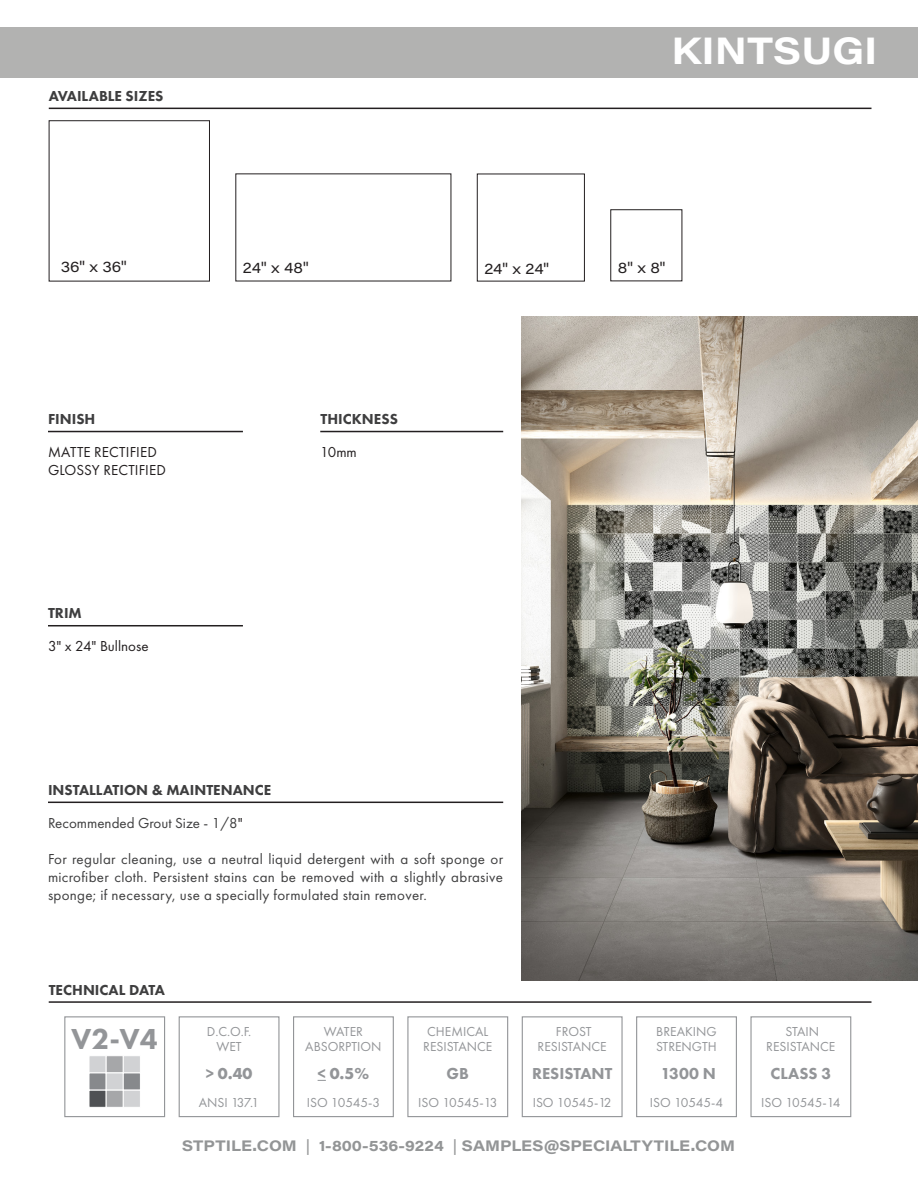
<style>
.page{position:relative;width:918px;height:1188px;background:#fff}
.page>*{position:absolute;margin:0;border:0;box-sizing:border-box;transform-origin:0 0}
.t1{font:700 37.5px "Acumin Pro Wide";color:#fff}
.t2{font:800 30px "Futura PT";color:#939598}
.t3{font:800 16.5px "Futura PT";color:#939598}
.t4{font:700 16.5px "Futura PT";color:#939598}
.t5{font:15px/18px "Futura PT";letter-spacing:.02em;color:#3e3e3f;text-align:justify}
.t6{font:800 15px "Futura PT";color:#3e3e3f}
.t7{font:700 15px "Acumin Pro Wide";color:#939596}
.t8{font:15px "Futura PT";letter-spacing:.005em;color:#231f20}
.t9{font:15px "Acumin Pro Wide";color:#231f20}
.t10{font:15px "Futura PT";color:#3e3e3f}
.t11{font:13.5px "Futura PT";color:#939598}
.s1{color:#231f20}
.s2{font-weight:400}
</style>
<div class="page">
<div style="left:0;top:27px;width:918px;height:50px;background:#b2b2b1"></div>
<hr style="left:49px;top:1001px;width:823px;height:2px;background:#231f20">
<div style="left:64px;top:1016px;width:101px;height:101px;border:1px solid #939598"></div>
<div style="left:89px;top:1055px;width:18px;height:18px;background:#d1d2d4;border:1px solid #fff"></div>
<div style="left:106px;top:1055px;width:18px;height:18px;background:#a6a7a9;border:1px solid #fff"></div>
<div style="left:123px;top:1055px;width:18px;height:18px;background:#d1d2d4;border:1px solid #fff"></div>
<div style="left:89px;top:1073px;width:18px;height:17px;background:#87898c;border:1px solid #fff"></div>
<div style="left:106px;top:1073px;width:18px;height:17px;background:#d1d2d4;border:1px solid #fff"></div>
<div style="left:123px;top:1073px;width:18px;height:17px;background:#87898c;border:1px solid #fff"></div>
<div style="left:89px;top:1090px;width:18px;height:18px;background:#4f5154;border:1px solid #fff"></div>
<div style="left:106px;top:1090px;width:18px;height:18px;background:#a6a7a9;border:1px solid #fff"></div>
<div style="left:123px;top:1090px;width:18px;height:18px;background:#d1d2d4;border:1px solid #fff"></div>
<hr style="left:49px;top:108px;width:822px;height:1px;background:#231f20">
<div style="left:49px;top:120px;width:161px;height:161px;border:1px solid #231f20"></div>
<div style="left:477px;top:174px;width:108px;height:107px;border:1px solid #231f20"></div>
<div style="left:610px;top:209px;width:72px;height:72px;border:1px solid #231f20"></div>
<hr style="left:48px;top:802px;width:455px;height:1px;background:#231f20">
<hr style="left:48px;top:625px;width:195px;height:1px;background:#231f20">
<hr style="left:48px;top:431px;width:195px;height:1px;background:#231f20">
<hr style="left:320px;top:431px;width:183px;height:1px;background:#231f20">
<img style="left:522px;top:316px;width:396px;height:665px">
<div style="left:179px;top:1016px;width:101px;height:101px;border:1px solid #939598"></div>
<div style="left:407px;top:1016px;width:101px;height:101px;border:1px solid #939598"></div>
<div style="left:522px;top:1016px;width:101px;height:101px;border:1px solid #939598"></div>
<div style="left:750px;top:1016px;width:101px;height:101px;border:1px solid #939598"></div>
<div style="left:293px;top:1016px;width:101px;height:101px;border:1px solid #939598"></div>
<div style="left:636px;top:1016px;width:101px;height:101px;border:1px solid #939598"></div>
<p class="t6" style="left:49px;top:86px;width:116px">AVAILABLE SIZES</p>
<p class="t1" style="left:672px;top:24px;width:207px">KINTSUGI</p>
<p class="t9" style="left:61px;top:256px;width:68px">36" x 36"</p>
<p class="t9" style="left:243px;top:257px;width:67px">24" x 48"</p>
<p class="t9" style="left:484px;top:258px;width:66px">24" x 24"</p>
<p class="t9" style="left:618px;top:257px;width:49px">8" x 8"</p>
<p class="t6" style="left:48px;top:410px;width:49px">FINISH</p>
<p class="t8" style="left:48px;top:443px;width:110px">MATTE RECTIFIED</p>
<p class="t8" style="left:48px;top:461px;width:120px">GLOSSY RECTIFIED</p>
<p class="t6" style="left:48px;top:604px;width:35px">TRIM</p>
<p class="t8" style="left:48px;top:638px;width:102px">3" x 24" Bullnose</p>
<p class="t6" style="left:321px;top:410px;width:79px">THICKNESS</p>
<p class="t8" style="left:320px;top:443px;width:38px">10mm</p>
<p class="t6" style="left:48px;top:780px;width:225px">INSTALLATION &amp; MAINTENANCE</p>
<p class="t10" style="left:48px;top:814px;width:196px">Recommended Grout Size - 1/8<span class="s1">"</span></p>
<p class="t5" style="left:48px;top:850px;width:457px">For regular cleaning, use a neutral liquid detergent with a soft sponge or microfiber cloth. Persistent stains can be removed with a slightly abrasive sponge; if necessary, use a specially formulated stain remover.</p>
<p class="t6" style="left:49px;top:980px;width:118px">TECHNICAL DATA</p>
<p class="t2" style="left:71px;top:1020px;width:88px">V2-V4</p>
<p class="t11" style="left:207px;top:1024px;width:46px">D.C.O.F.</p>
<p class="t11" style="left:216px;top:1039px;width:27px">WET</p>
<p class="t4" style="left:206px;top:1063px;width:48px">&gt; 0.40</p>
<p class="t11" style="left:199px;top:1095px;width:62px">ANSI 137.1</p>
<p class="t11" style="left:324px;top:1024px;width:41px">WATER</p>
<p class="t11" style="left:305px;top:1039px;width:78px">ABSORPTION</p>
<p class="t4" style="left:318px;top:1063px;width:53px">&lt; 0.5%</p>
<p class="t11" style="left:307px;top:1095px;width:75px">ISO 10545-3</p>
<p class="t11" style="left:427px;top:1024px;width:63px">CHEMICAL</p>
<p class="t11" style="left:423px;top:1039px;width:71px">RESISTANCE</p>
<p class="t3" style="left:447px;top:1063px;width:24px">GB</p>
<p class="t11" style="left:418px;top:1095px;width:81px">ISO 10545-13</p>
<p class="t11" style="left:556px;top:1024px;width:37px">FROST</p>
<p class="t11" style="left:538px;top:1039px;width:71px">RESISTANCE</p>
<p class="t3" style="left:532px;top:1063px;width:82px">RESISTANT</p>
<p class="t11" style="left:533px;top:1095px;width:80px">ISO 10545-12</p>
<p class="t11" style="left:656px;top:1024px;width:62px">BREAKING</p>
<p class="t11" style="left:656px;top:1039px;width:62px">STRENGTH</p>
<p class="t3" style="left:661px;top:1063px;width:57px">1300 N</p>
<p class="t11" style="left:650px;top:1095px;width:75px">ISO 10545-4</p>
<p class="t7" style="left:182px;top:1135px;width:555px">STPTILE.COM <span class="s2">|</span> 1-800-536-9224 <span class="s2">|</span> SAMPLES@SPECIALTYTILE.COM</p>
<p class="t11" style="left:786px;top:1024px;width:35px">STAIN</p>
<p class="t11" style="left:766px;top:1039px;width:71px">RESISTANCE</p>
<p class="t3" style="left:770px;top:1063px;width:62px">CLASS 3</p>
<p class="t11" style="left:761px;top:1095px;width:81px">ISO 10545-14</p>
</div>
